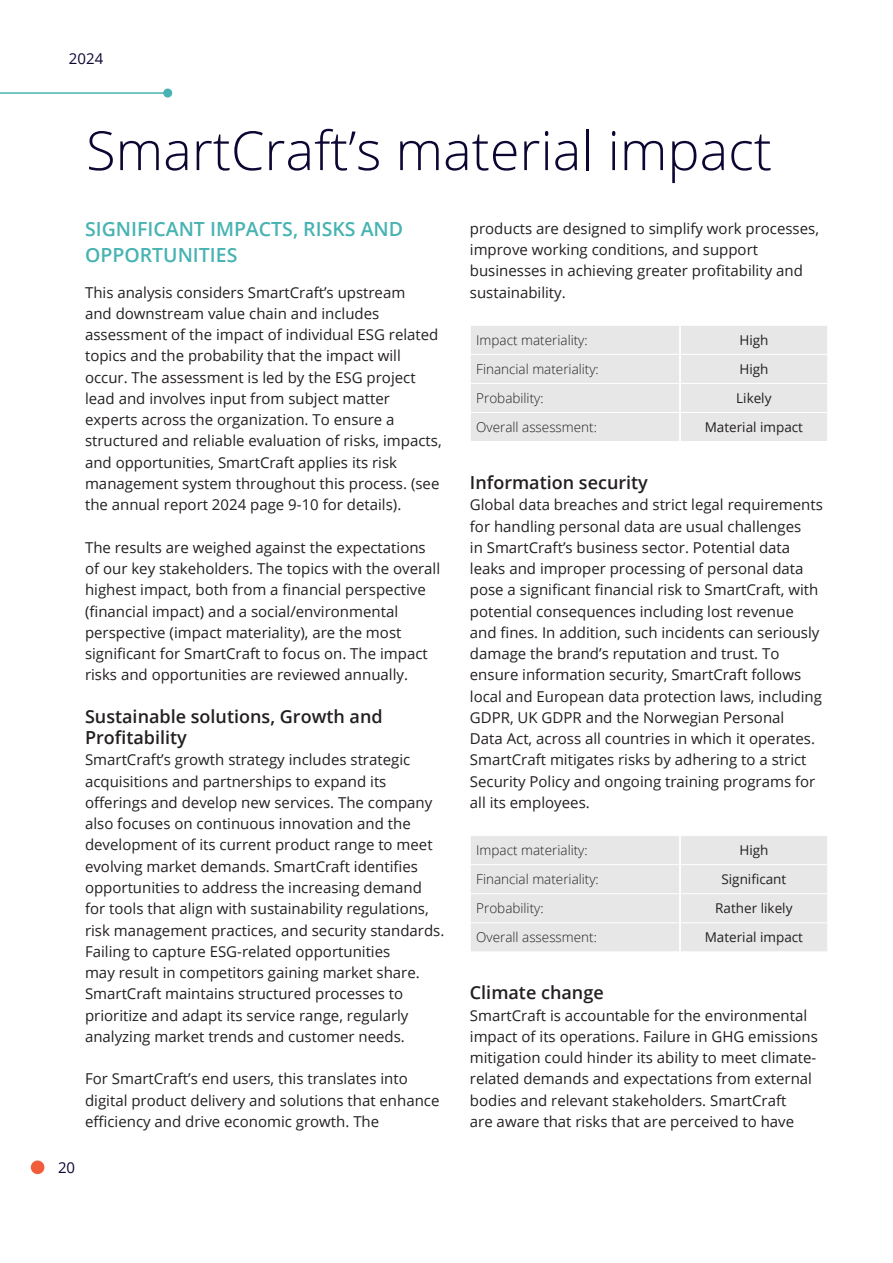
<style>
.page{position:relative;width:893px;height:1263px;background:#fff}
.page>*{position:absolute;margin:0;border:0;box-sizing:border-box;transform-origin:0 0}
.t1{font:300 54px "Open Sans";color:#0c0633}
.t2{font:600 19.5px/25.5px "Open Sans";color:#47b3b2}
.t3{font:600 18px/21.3px "Open Sans";color:#231f20}
.t4{font:15px/21.3px "Open Sans";color:#231f20}
.t5{font:15px "Open Sans";color:#0c0633}
.t6{font:300 13.5px "Open Sans";color:#231f20}
.t7{font:13.5px "Open Sans";color:#231f20}
</style>
<div class="page">
<hr style="left:0;top:92px;width:168px;height:2px;background:#47b3b2">
<div style="left:163px;top:89px;width:9px;height:9px;background:#47b3b2;border-radius:50%"></div>
<div style="left:31px;top:1160px;width:13px;height:14px;background:#f15c3a;border-radius:50%"></div>
<div style="left:471px;top:326px;width:356px;height:115px;background:#e6e7e6"></div>
<div style="left:471px;top:836px;width:356px;height:115px;background:#e6e7e6"></div>
<p class="t5" style="left:69px;top:48px;width:36px">2024</p>
<h1 class="t1" style="left:86px;top:113px;width:687px">SmartCraft’s material impact</h1>
<h2 class="t2" style="left:85px;top:216px;width:320px">SIGNIFICANT IMPACTS, RISKS AND<br>OPPORTUNITIES</h2>
<p class="t4" style="left:85px;top:281px;width:358px">This analysis considers SmartCraft’s upstream<br>and downstream value chain and includes assessment of the impact of individual ESG related topics and the probability that the impact will occur. The assessment is led by the ESG project lead and involves input from subject matter experts across the organization. To ensure a structured and reliable evaluation of risks, impacts, and opportunities, SmartCraft applies its risk management system throughout this process. (see the annual report 2024 page 9-10 for details).</p>
<p class="t4" style="left:85px;top:536px;width:357px">The results are weighed against the expectations of our key stakeholders. The topics with the overall highest impact, both from a financial perspective (financial impact) and a social/environmental perspective (impact materiality), are the most significant for SmartCraft to focus on. The impact risks and opportunities are reviewed annually.</p>
<p class="t3" style="left:85px;top:705px;width:299px">Sustainable solutions, Growth and<br>Profitability</p>
<p class="t4" style="left:85px;top:749px;width:361px">SmartCraft’s growth strategy includes strategic acquisitions and partnerships to expand its offerings and develop new services. The company also focuses on continuous innovation and the development of its current product range to meet evolving market demands. SmartCraft identifies opportunities to address the increasing demand for tools that align with sustainability regulations, risk management practices, and security standards.<br>Failing to capture ESG-related opportunities<br>may result in competitors gaining market share.<br>SmartCraft maintains structured processes to prioritize and adapt its service range, regularly analyzing market trends and customer needs.</p>
<p class="t4" style="left:85px;top:1068px;width:356px">For SmartCraft’s end users, this translates into digital product delivery and solutions that enhance efficiency and drive economic growth. The</p>
<p class="t5" style="left:58px;top:1157px;width:19px">20</p>
<p class="t4" style="left:470px;top:217px;width:351px">products are designed to simplify work processes, improve working conditions, and support businesses in achieving greater profitability and sustainability.</p>
<p class="t6" style="left:476px;top:331px;width:113px">Impact materiality:</p>
<p class="t7" style="left:739px;top:331px;width:31px">High</p>
<p class="t6" style="left:476px;top:360px;width:124px">Financial materiality:</p>
<p class="t7" style="left:739px;top:360px;width:31px">High</p>
<p class="t6" style="left:476px;top:389px;width:69px">Probability:</p>
<p class="t7" style="left:736px;top:389px;width:37px">Likely</p>
<p class="t6" style="left:476px;top:418px;width:122px">Overall assessment:</p>
<p class="t7" style="left:705px;top:418px;width:100px">Material impact</p>
<p class="t3" style="left:470px;top:471px;width:180px">Information security</p>
<p class="t4" style="left:470px;top:494px;width:355px">Global data breaches and strict legal requirements for handling personal data are usual challenges<br>in SmartCraft’s business sector. Potential data leaks and improper processing of personal data pose a significant financial risk to SmartCraft, with potential consequences including lost revenue and fines. In addition, such incidents can seriously damage the brand’s reputation and trust. To ensure information security, SmartCraft follows local and European data protection laws, including GDPR, UK GDPR and the Norwegian Personal<br>Data Act, across all countries in which it operates.<br>SmartCraft mitigates risks by adhering to a strict Security Policy and ongoing training programs for all its employees.</p>
<p class="t6" style="left:476px;top:841px;width:113px">Impact materiality:</p>
<p class="t7" style="left:739px;top:841px;width:31px">High</p>
<p class="t6" style="left:476px;top:870px;width:124px">Financial materiality:</p>
<p class="t7" style="left:721px;top:870px;width:66px">Significant</p>
<p class="t6" style="left:476px;top:899px;width:69px">Probability:</p>
<p class="t7" style="left:715px;top:899px;width:79px">Rather likely</p>
<p class="t6" style="left:476px;top:928px;width:122px">Overall assessment:</p>
<p class="t7" style="left:705px;top:928px;width:100px">Material impact</p>
<p class="t3" style="left:470px;top:982px;width:135px">Climate change</p>
<p class="t4" style="left:470px;top:1004px;width:350px">SmartCraft is accountable for the environmental impact of its operations. Failure in GHG emissions mitigation could hinder its ability to meet climate&shy;related demands and expectations from external bodies and relevant stakeholders. SmartCraft<br>are aware that risks that are perceived to have</p>
</div>
